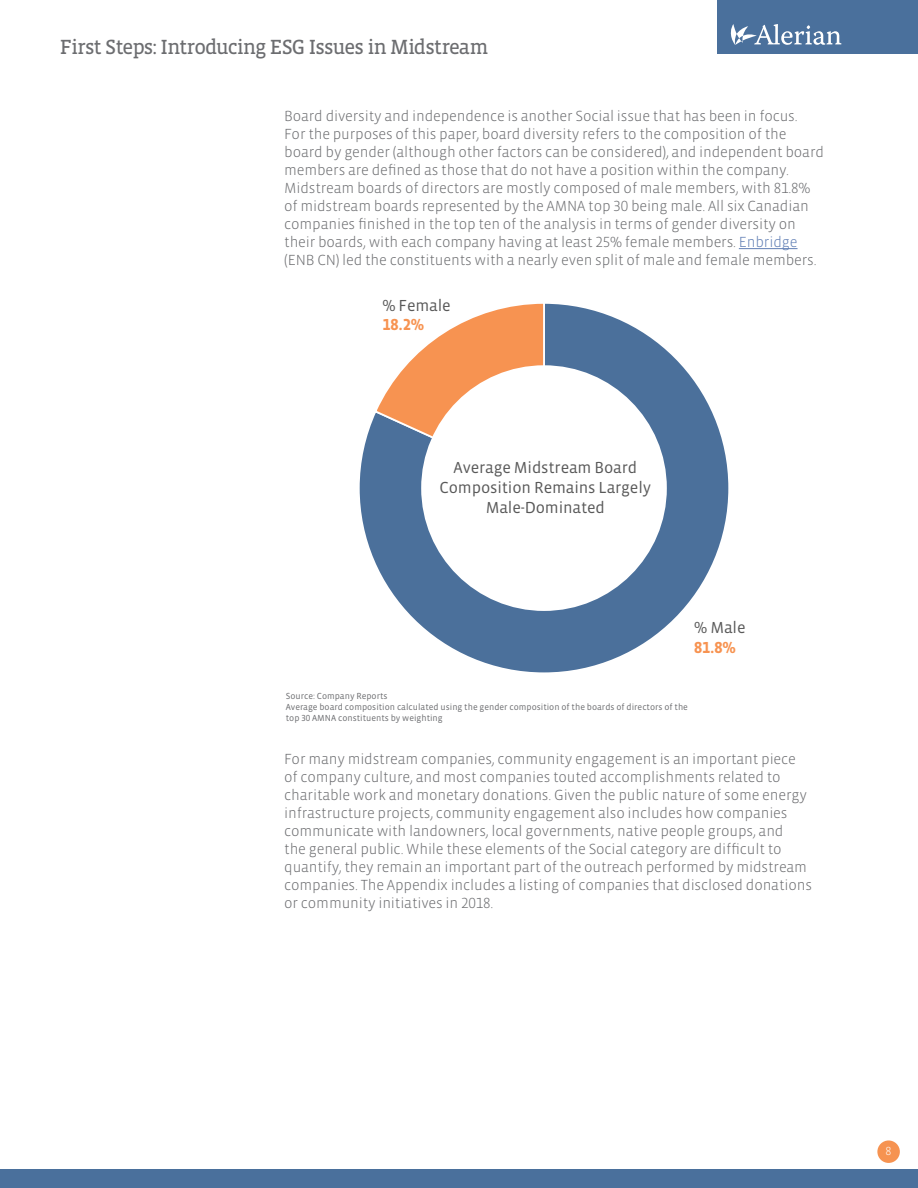
<style>
.page{position:relative;width:918px;height:1188px;background:#fff}
.page>*{position:absolute;margin:0;border:0;box-sizing:border-box;transform-origin:0 0}
.t1{font:21px "Vista Slab OT";letter-spacing:-.045em;color:#6c6d70}
.t2{font:16.35px/19.6px "Vista Sans OT";letter-spacing:-.01em;color:#595959}
.t3{font:300 15px/18px "Vista Sans OT";letter-spacing:-.01em;color:#6c6d70}
.t4{font:300 12px "Vista Sans OT";color:#fff}
.t5{font:11.7px "Vista Sans OT";color:#595959}
.t6{font:9px/10.8px "Vista Sans OT";color:#6c6d70}
.s1{color:#607eb4}
.s2{font-weight:700;color:#f79351}
</style>
<div class="page">
<div style="left:0;top:1169px;width:918px;height:19px;background:#4a709c"></div>
<div style="left:877px;top:1140px;width:23px;height:23px;background:#f69351;border-radius:50%"></div>
<div style="left:718px;top:0;width:200px;height:54px;background:#4a709c"></div>
<svg style="left:730px;top:24px;width:111px;height:21px"></svg>
<hr style="left:739px;top:248px;width:59px;height:1px;background:#607eb4">
<svg style="left:359px;top:303px;width:370px;height:370px"></svg>
<svg style="left:373px;top:303px;width:173px;height:188px"></svg>
<div style="left:421px;top:365px;width:246px;height:246px;background:#fff;border-radius:50%"></div>
<p class="t1" style="left:60px;top:36px;width:430px">First Steps: Introducing ESG Issues in Midstream</p>
<p class="t3" style="left:284px;top:107px;width:541px">Board diversity and independence is another Social issue that has been in focus.<br>For the purposes of this paper, board diversity refers to the composition of the board by gender (although other factors can be considered), and independent board members are defined as those that do not have a position within the company.<br>Midstream boards of directors are mostly composed of male members, with 81.8% of midstream boards represented by the AMNA top 30 being male. All six Canadian companies finished in the top ten of the analysis in terms of gender diversity on their boards, with each company having at least 25% female members. <span class="s1">Enbridge </span>(ENB CN) led the constituents with a nearly even split of male and female members.</p>
<p class="t2" style="left:382px;top:296px;width:70px">% Female<br><span class="s2">18.2%</span></p>
<p class="t2" style="left:440px;top:458px;width:213px;text-align:center">Average Midstream Board<br>Composition Remains Largely<br>Male-Dominated</p>
<p class="t2" style="left:694px;top:618px;width:53px">% Male<br><span class="s2">81.8%</span></p>
<p class="t6" style="left:286px;top:691px;width:103px">Source: Company Reports</p>
<p class="t6" style="left:286px;top:702px;width:404px">Average board composition calculated using the gender composition of the boards of directors of the top 30 AMNA constituents by weighting</p>
<p class="t5" style="left:354px;top:697px;width:134px">Source: Company Reports</p>
<p class="t3" style="left:284px;top:750px;width:529px">For many midstream companies, community engagement is an important piece of company culture, and most companies touted accomplishments related to charitable work and monetary donations. Given the public nature of some energy infrastructure projects, community engagement also includes how companies communicate with landowners, local governments, native people groups, and<br>the general public. While these elements of the Social category are difficult to quantify, they remain an important part of the outreach performed by midstream companies. The Appendix includes a listing of companies that disclosed donations or community initiatives in 2018.</p>
<p class="t4" style="left:886px;top:1145px;width:7px">8</p>
</div>
